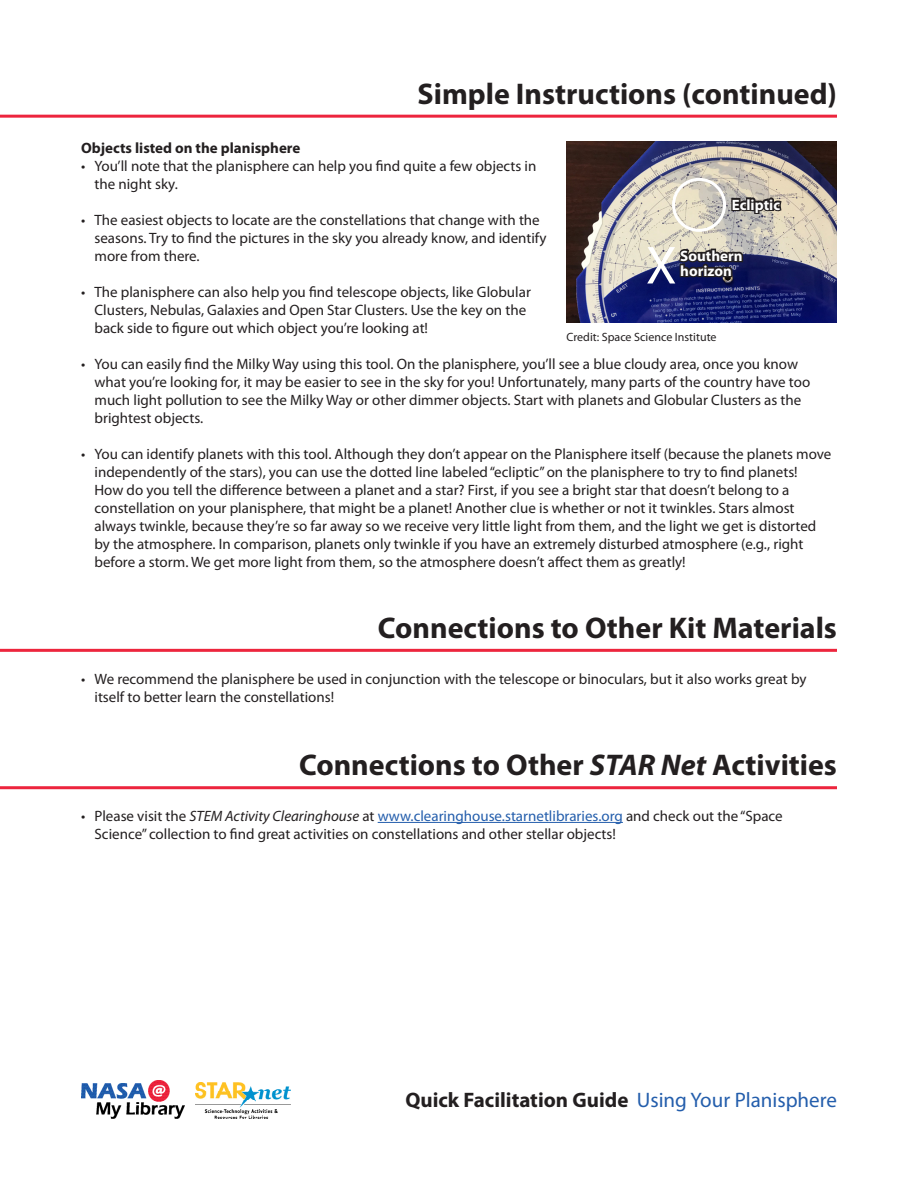
<style>
.page{position:relative;width:918px;height:1188px;background:#fff}
.page>*{position:absolute;margin:0;border:0;box-sizing:border-box;transform-origin:0 0}
.t1{font:54px "Myriad Pro";color:#fff}
.t2{font:700 30px "Myriad Pro";color:#231f20}
.t3{font:700 21px "Myriad Pro";color:#231f20}
.t4{font:15px/18px "Myriad Pro";color:#231f20}
.t5{font:700 15px "Myriad Pro";color:#231f20}
.t6{font:700 15px "Myriad Pro";color:#fff}
.t7{font:12px "Myriad Pro";color:#231f20}
.s1{font-style:italic}
.s2{color:#245eac}
.s3{font-weight:400;color:#245eac}
</style>
<div class="page">
<hr style="left:0;top:115px;width:837px;height:3px;background:#ed253d">
<img style="left:81px;top:1081px;width:103px;height:38px">
<img style="left:195px;top:1083px;width:96px;height:36px">
<img style="left:567px;top:142px;width:270px;height:180px">
<hr style="left:0;top:649px;width:837px;height:3px;background:#ed253d">
<hr style="left:0;top:786px;width:837px;height:3px;background:#ed253d">
<hr style="left:378px;top:822px;width:245px;height:1px;background:#245eac">
<div style="left:672px;top:178px;width:54px;height:54px;border:3px solid #fff;border-radius:50%"></div>
<svg style="left:677px;top:196px;width:106px;height:127px;background:#636481"></svg>
<p class="t2" style="left:418px;top:74px;width:421px">Simple Instructions (continued)</p>
<p class="t5" style="left:81px;top:138px;width:221px">Objects listed on the planisphere</p>
<p class="t4" style="left:94px;top:157px;width:443px;text-indent:-14px">• You’ll note that the planisphere can help you find quite a few objects in the night sky.</p>
<p class="t4" style="left:94px;top:211px;width:453px;text-indent:-14px">• The easiest objects to locate are the constellations that change with the seasons. Try to find the pictures in the sky you already know, and identify more from there.</p>
<p class="t4" style="left:94px;top:283px;width:438px;text-indent:-14px">• The planisphere can also help you find telescope objects, like Globular<br>Clusters, Nebulas, Galaxies and Open Star Clusters. Use the key on the back side to figure out which object you’re looking at!</p>
<p class="t4" style="left:81px;top:355px;width:719px">• You can easily find the Milky Way using this tool. On the planisphere, you’ll see a blue cloudy area, once you know</p>
<p class="t4" style="left:94px;top:373px;width:717px">what you’re looking for, it may be easier to see in the sky for you! Unfortunately, many parts of the country have too much light pollution to see the Milky Way or other dimmer objects. Start with planets and Globular Clusters as the brightest objects.</p>
<p class="t4" style="left:94px;top:445px;width:738px;text-indent:-14px">• You can identify planets with this tool. Although they don’t appear on the Planisphere itself (because the planets move independently of the stars), you can use the dotted line labeled“ecliptic”on the planisphere to try to find planets!<br>How do you tell the difference between a planet and a star? First, if you see a bright star that doesn’t belong to a constellation on your planisphere, that might be a planet! Another clue is whether or not it twinkles. Stars almost always twinkle, because they’re so far away so we receive very little light from them, and the light we get is distorted by the atmosphere. In comparison, planets only twinkle if you have an extremely disturbed atmosphere (e.g., right before a storm. We get more light from them, so the atmosphere doesn’t affect them as greatly!</p>
<p class="t6" style="left:732px;top:195px;width:50px">Ecliptic</p>
<p class="t1" style="left:646px;top:232px;width:32px">X</p>
<p class="t6" style="left:680px;top:246px;width:64px">Southern</p>
<p class="t6" style="left:680px;top:261px;width:53px">horizon</p>
<p class="t7" style="left:567px;top:330px;width:152px">Credit: Space Science Institute</p>
<p class="t2" style="left:378px;top:608px;width:461px">Connections to Other Kit Materials</p>
<p class="t4" style="left:94px;top:669px;width:714px;text-indent:-14px">• We recommend the planisphere be used in conjunction with the telescope or binoculars, but it also works great by itself to better learn the constellations!</p>
<p class="t2" style="left:299px;top:745px;width:539px">Connections to Other <span class="s1">STAR Net</span> Activities</p>
<p class="t4" style="left:94px;top:807px;width:690px;text-indent:-14px">• Please visit the <span class="s1">STEM Activity Clearinghouse</span> at <span class="s2">www.clearinghouse.starnetlibraries.org</span> and check out the “Space<br>Science” collection to find great activities on constellations and other stellar objects!</p>
<p class="t3" style="left:405px;top:1086px;width:433px">Quick Facilitation Guide <span class="s3">Using Your Planisphere</span></p>
</div>
